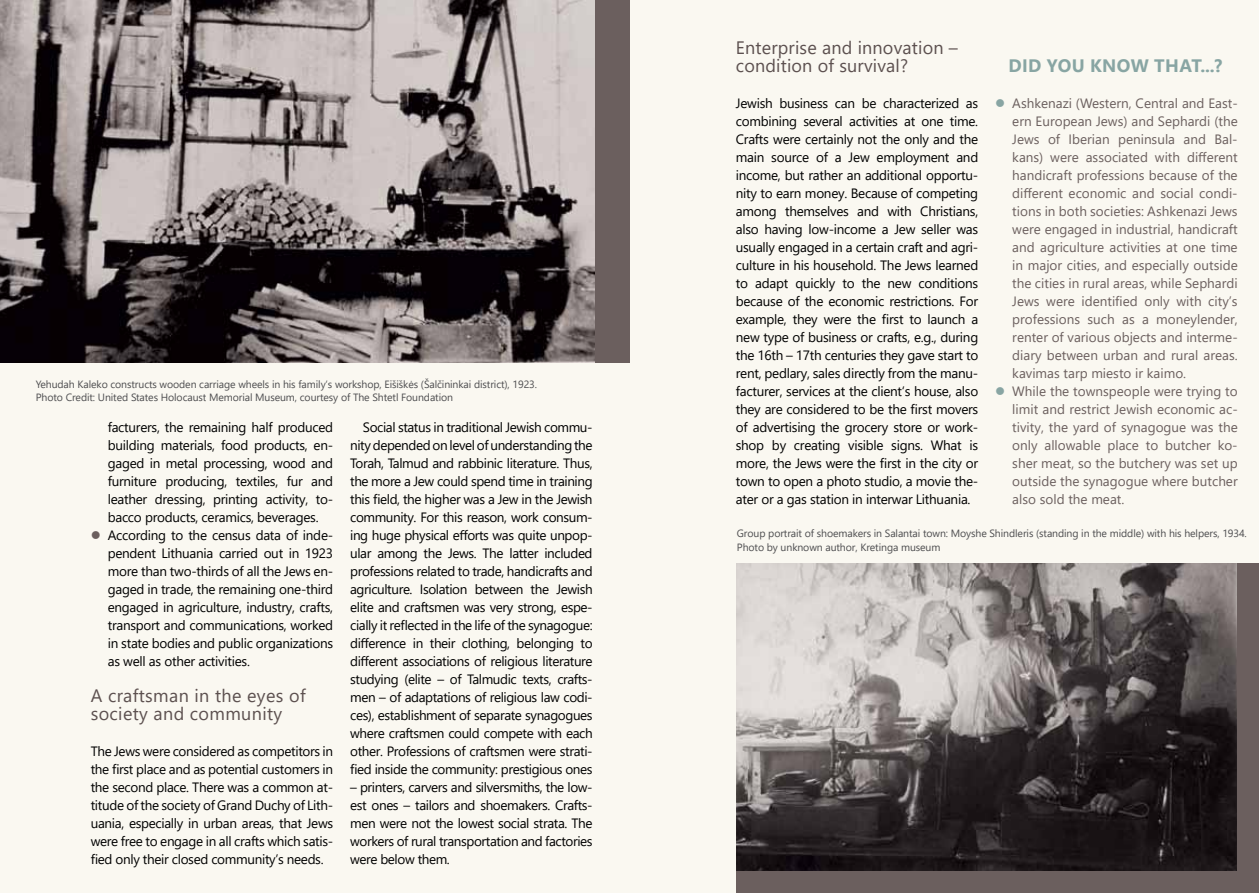
<style>
.page{position:relative;width:1259px;height:893px;background:#faf8f1}
.page>*{position:absolute;margin:0;border:0;box-sizing:border-box;transform-origin:0 0}
.t1{font:18px/18px "Segoe UI";letter-spacing:.01em;color:#5c504f}
.t2{font:700 18px "Segoe UI";letter-spacing:.025em;color:#88a5a3}
.t3{font:13.5px/18px "Segoe UI";letter-spacing:-.025em;color:#000;text-align:justify}
.t4{font:13.5px/18px "Segoe UI";color:#6b5f5e;text-align:justify}
.t5{font:10.5px/13.5px "Segoe UI";letter-spacing:-.01em;color:#4d4d4f}
.s1{color:#6b5f5e}
.s2{color:#88a5a3}
</style>
<div class="page">
<img style="left:736px;top:563px;width:501px;height:309px">
<img style="left:0;top:0;width:595px;height:362px">
<div style="left:736px;top:872px;width:501px;height:21px;background:#6b5f5e"></div>
<div style="left:595px;top:0;width:34px;height:362px;background:#6b5f5e"></div>
<div style="left:1237px;top:563px;width:22px;height:330px;background:#6b5f5e"></div>
<p class="t5" style="left:36px;top:377px;width:503px">Yehudah Kaleko constructs wooden carriage wheels in his family‘s workshop, Eišiškės (Šalčininkai district), 1923.<br>Photo Credit: United States Holocaust Memorial Museum, courtesy of The Shtetl Foundation</p>
<p class="t3" style="left:108px;top:418px;width:227px">facturers, the remaining half produced building materials, food products, en&shy;gaged in metal processing, wood and furniture producing, textiles, fur and leather dressing, printing activity, to&shy;bacco products, ceramics, beverages.</p>
<p class="t3" style="left:108px;top:526px;width:227px;text-indent:-17px"><span class="s1">●</span> According to the census data of inde&shy;pendent Lithuania carried out in 1923 more than two-thirds of all the Jews en&shy;gaged in trade, the remaining one-third engaged in agriculture, industry, crafts, transport and communications, worked in state bodies and public organizations as well as other activities.</p>
<h1 class="t1" style="left:91px;top:686px;width:216px">A craftsman in the eyes of society and community</h1>
<p class="t3" style="left:91px;top:742px;width:244px">The Jews were considered as competitors in the first place and as potential customers in the second place. There was a common at&shy;titude of the society of Grand Duchy of Lith&shy;uania, especially in urban areas, that Jews were free to engage in all crafts which satis&shy;fied only their closed community’s needs.</p>
<p class="t3" style="left:350px;top:418px;width:244px;text-indent:13px">Social status in traditional Jewish commu&shy;nity depended on level of understanding the Torah, Talmud and rabbinic literature. Thus, the more a Jew could spend time in training this field, the higher was a Jew in the Jewish community. For this reason, work consum&shy;ing huge physical efforts was quite unpop&shy;ular among the Jews. The latter included professions related to trade, handicrafts and agriculture. Isolation between the Jewish elite and craftsmen was very strong, espe&shy;cially it reflected in the life of the synagogue: difference in their clothing, belonging to different associations of religious literature studying (elite – of Talmudic texts, crafts&shy;men – of adaptations of religious law codi&shy;ces), establishment of separate synagogues where craftsmen could compete with each other. Professions of craftsmen were strati&shy;fied inside the community: prestigious ones</p>
<p class="t3" style="left:350px;top:778px;width:244px">– printers, carvers and silversmiths, the low&shy;est ones – tailors and shoemakers. Crafts&shy;men were not the lowest social strata. The workers of rural transportation and factories were below them.</p>
<h1 class="t1" style="left:736px;top:38px;width:224px">Enterprise and innovation – condition of survival?</h1>
<p class="t3" style="left:736px;top:94px;width:244px">Jewish business can be characterized as combining several activities at one time.<br>Crafts were certainly not the only and the main source of a Jew employment and income, but rather an additional opportu&shy;nity to earn money. Because of competing among themselves and with Christians, also having low-income a Jew seller was usually engaged in a certain craft and agri&shy;culture in his household. The Jews learned to adapt quickly to the new conditions because of the economic restrictions. For example, they were the first to launch a new type of business or crafts, e.g., during the 16th – 17th centuries they gave start to rent, pedlary, sales directly from the manu&shy;facturer, services at the client‘s house, also they are considered to be the first movers of advertising the grocery store or work&shy;shop by creating visible signs. What is more, the Jews were the first in the city or town to open a photo studio, a movie the&shy;ater or a gas station in interwar Lithuania.</p>
<h1 class="t2" style="left:1008px;top:51px;width:215px">DID YOU KNOW THAT...?</h1>
<p class="t4" style="left:1012px;top:94px;width:227px;text-indent:-17px"><span class="s2">●</span> Ashkenazi (Western, Central and East&shy;ern European Jews) and Sephardi (the Jews of Iberian peninsula and Bal&shy;kans) were associated with different handicraft professions because of the different economic and social condi&shy;tions in both societies: Ashkenazi Jews were engaged in industrial, handicraft and agriculture activities at one time in major cities, and especially outside the cities in rural areas, while Sephardi Jews were identified only with city’s professions such as a moneylender, renter of various objects and interme&shy;diary between urban and rural areas. kavimas tarp miesto ir kaimo.</p>
<p class="t4" style="left:1012px;top:382px;width:227px;text-indent:-17px"><span class="s2">●</span> While the townspeople were trying to limit and restrict Jewish economic ac&shy;tivity, the yard of synagogue was the only allowable place to butcher ko&shy;sher meat, so the butchery was set up outside the synagogue where butcher also sold the meat.</p>
<p class="t5" style="left:737px;top:526px;width:511px">Group portrait of shoemakers in Salantai town: Moyshe Shindleris (standing in the middle) with his helpers, 1934.<br>Photo by unknown author, Kretinga museum</p>
</div>
